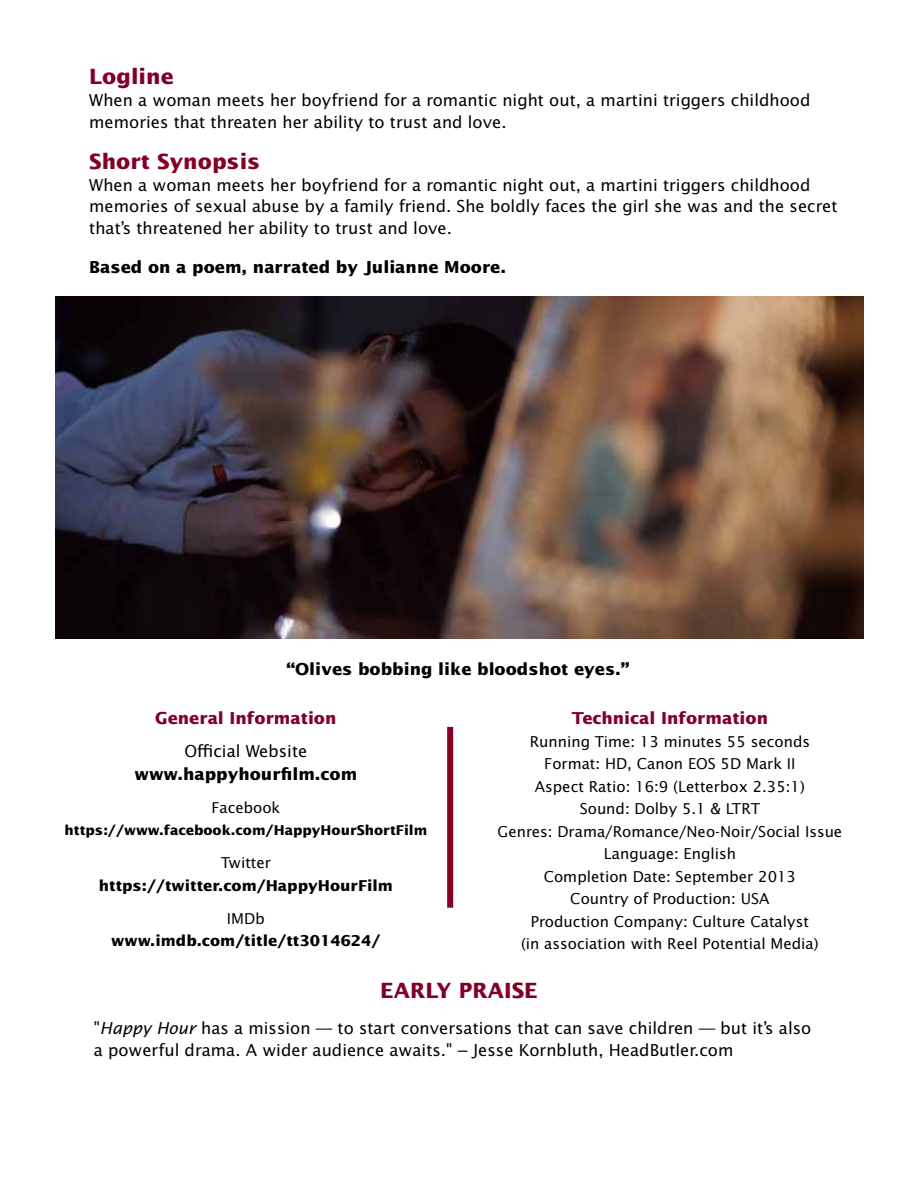
<style>
.page{position:relative;width:918px;height:1188px;background:#fff}
.page>*{position:absolute;margin:0;border:0;box-sizing:border-box;transform-origin:0 0}
.t1{font:700 21px "Lucida Sans";color:#820024}
.t2{font:16.5px/21.8px "Lucida Sans";color:#000}
.t3{font:700 16.5px "Lucida Sans";color:#000}
.t4{font:700 16.5px "Lucida Sans";color:#820024}
.t5{font:15px/22.5px "Lucida Sans";color:#000;text-align:center}
.t6{font:700 15px "Lucida Sans";color:#000}
.t7{font:700 13.5px "Lucida Sans";color:#000}
.s1{font-style:italic}
</style>
<div class="page">
<div style="left:447px;top:727px;width:6px;height:181px;background:#820024"></div>
<img style="left:56px;top:297px;width:808px;height:342px">
<p class="t1" style="left:89px;top:64px;width:86px">Logline</p>
<p class="t2" style="left:89px;top:89px;width:723px">When a woman meets her boyfriend for a romantic night out, a martini triggers childhood memories that threaten her ability to trust and love.</p>
<p class="t1" style="left:89px;top:149px;width:173px">Short Synopsis</p>
<p class="t2" style="left:89px;top:173px;width:750px">When a woman meets her boyfriend for a romantic night out, a martini triggers childhood memories of sexual abuse by a family friend. She boldly faces the girl she was and the secret that’s threatened her ability to trust and love.</p>
<p class="t3" style="left:89px;top:257px;width:418px">Based on a poem, narrated by Julianne Moore.</p>
<p class="t3" style="left:286px;top:659px;width:345px">“Olives bobbing like bloodshot eyes.”</p>
<p class="t4" style="left:572px;top:708px;width:198px">Technical I nformation</p>
<p class="t5" style="left:498px;top:730px;width:346px">Running Time: 13 minutes 55 seconds<br>Format: HD, Canon EOS 5D Mark II<br>Aspect Ratio: 16:9 (Letterbox 2.35:1)<br>Sound: Dolby 5.1 &amp; LTRT<br>Genres: Drama/Romance/Neo-Noir/Social Issue Language: English<br>Completion Date: September 2013<br>Country of Production: USA<br>Production Company: Culture Catalyst<br>(in association with Reel Potential Media)</p>
<p class="t4" style="left:155px;top:708px;width:183px">General I nformation</p>
<p class="t2" style="left:184px;top:740px;width:125px">Official Website</p>
<p class="t3" style="left:134px;top:764px;width:224px">www.happyhourfilm.com</p>
<p class="t5" style="left:211px;top:796px;width:71px">Facebook</p>
<p class="t7" style="left:64px;top:822px;width:364px">https://www.facebook.com/HappyHourShortFilm</p>
<p class="t5" style="left:221px;top:851px;width:52px">Twitter</p>
<p class="t6" style="left:99px;top:876px;width:296px">https://twitter.com/HappyHourFilm</p>
<p class="t5" style="left:227px;top:907px;width:39px">IMDb</p>
<p class="t6" style="left:111px;top:932px;width:271px">www.imdb.com/title/tt3014624/</p>
<p class="t1" style="left:380px;top:977px;width:156px">early praise</p>
<p class="t2" style="left:94px;top:1017px;width:719px">"<span class="s1">Happy Hour</span> has a mission — to start conversations that can save children — but it’s also a powerful drama. A wider audience awaits." − Jesse Kornbluth, HeadButler.com</p>
</div>
